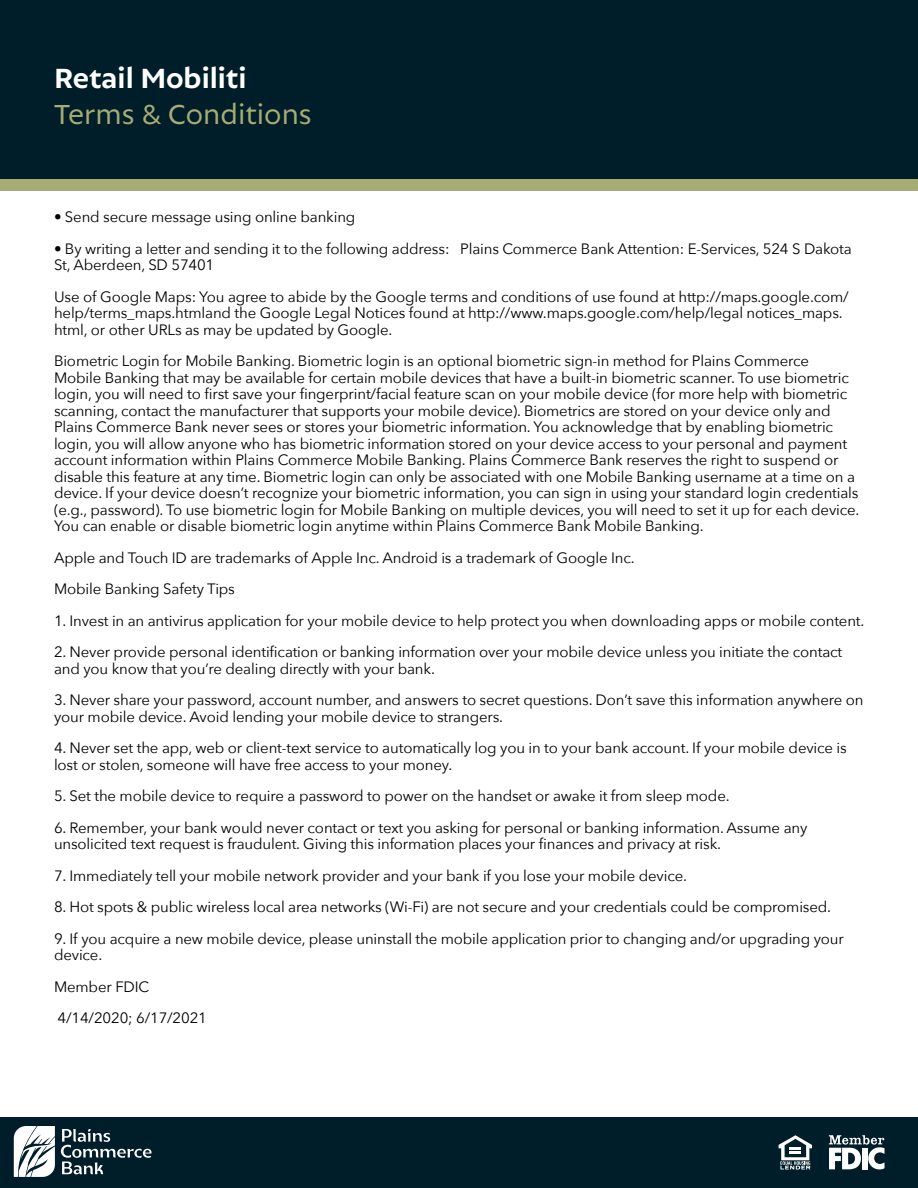
<style>
.page{position:relative;width:918px;height:1188px;background:#fff}
.page>*{position:absolute;margin:0;border:0;box-sizing:border-box;transform-origin:0 0}
.t1{font:30px "Autor";color:#a6ac74}
.t2{font:700 30px "Autor";color:#fff}
.t3{font:15px/16.5px "Avenir Next";letter-spacing:-.01em;color:#000}
</style>
<div class="page">
<div style="left:0;top:0;width:918px;height:191px;background:#001e29"></div>
<div style="left:0;top:1117px;width:918px;height:71px;background:#001e29"></div>
<svg style="left:829px;top:1135px;width:56px;height:34px"></svg>
<div style="left:862px;top:1148px;width:6px;height:21px;background:#fff"></div>
<svg style="left:779px;top:1135px;width:33px;height:34px"></svg>
<svg style="left:14px;top:1126px;width:41px;height:51px;background:#cbd1d3"></svg>
<svg style="left:61px;top:1129px;width:90px;height:45px"></svg>
<h1 class="t2" style="left:54px;top:60px;width:194px">Retail Mobiliti</h1>
<h1 class="t1" style="left:54px;top:96px;width:259px">Terms &amp; Conditions</h1>
<p class="t3" style="left:54px;top:208px;width:303px">• Send secure message using online banking</p>
<p class="t3" style="left:54px;top:240px;width:799px">• By writing a letter and sending it to the following address: Plains Commerce Bank Attention: E-Services, 524 S Dakota<br>St, Aberdeen, SD 57401</p>
<p class="t3" style="left:54px;top:288px;width:796px">Use of Google Maps: You agree to abide by the Google terms and conditions of use found at http://maps.google.com/ help/terms_maps.htmland the Google Legal Notices found at http://www.maps.google.com/help/legal notices_maps. html, or other URLs as may be updated by Google.</p>
<p class="t3" style="left:54px;top:352px;width:807px">Biometric Login for Mobile Banking. Biometric login is an optional biometric sign-in method for Plains Commerce Mobile Banking that may be available for certain mobile devices that have a built-in biometric scanner. To use biometric login, you will need to first save your fingerprint/facial feature scan on your mobile device (for more help with biometric scanning, contact the manufacturer that supports your mobile device). Biometrics are stored on your device only and Plains Commerce Bank never sees or stores your biometric information. You acknowledge that by enabling biometric login, you will allow anyone who has biometric information stored on your device access to your personal and payment account information within Plains Commerce Mobile Banking. Plains Commerce Bank reserves the right to suspend or disable this feature at any time. Biometric login can only be associated with one Mobile Banking username at a time on a device. If your device doesn’t recognize your biometric information, you can sign in using your standard login credentials (e.g., password). To use biometric login for Mobile Banking on multiple devices, you will need to set it up for each device.<br>You can enable or disable biometric login anytime within Plains Commerce Bank Mobile Banking.</p>
<p class="t3" style="left:54px;top:549px;width:582px">Apple and Touch ID are trademarks of Apple Inc. Android is a trademark of Google Inc.</p>
<p class="t3" style="left:54px;top:580px;width:182px">Mobile Banking Safety Tips</p>
<p class="t3" style="left:54px;top:612px;width:812px">1. Invest in an antivirus application for your mobile device to help protect you when downloading apps or mobile content.</p>
<p class="t3" style="left:54px;top:643px;width:790px">2. Never provide personal identification or banking information over your mobile device unless you initiate the contact and you know that you’re dealing directly with your bank.</p>
<p class="t3" style="left:54px;top:691px;width:811px">3. Never share your password, account number, and answers to secret questions. Don’t save this information anywhere on your mobile device. Avoid lending your mobile device to strangers.</p>
<p class="t3" style="left:54px;top:739px;width:794px">4. Never set the app, web or client-text service to automatically log you in to your bank account. If your mobile device is lost or stolen, someone will have free access to your money.</p>
<p class="t3" style="left:54px;top:787px;width:677px">5. Set the mobile device to require a password to power on the handset or awake it from sleep mode.</p>
<p class="t3" style="left:54px;top:819px;width:755px">6. Remember, your bank would never contact or text you asking for personal or banking information. Assume any unsolicited text request is fraudulent. Giving this information places your finances and privacy at risk.</p>
<p class="t3" style="left:54px;top:867px;width:635px">7. Immediately tell your mobile network provider and your bank if you lose your mobile device.</p>
<p class="t3" style="left:54px;top:898px;width:779px">8. Hot spots &amp; public wireless local area networks (Wi-Fi) are not secure and your credentials could be compromised.</p>
<p class="t3" style="left:54px;top:930px;width:791px">9. If you acquire a new mobile device, please uninstall the mobile application prior to changing and/or upgrading your device.</p>
<p class="t3" style="left:54px;top:978px;width:97px">Member FDIC</p>
<p class="t3" style="left:58px;top:1009px;width:151px">4/14/2020; 6/17/2021</p>
</div>
